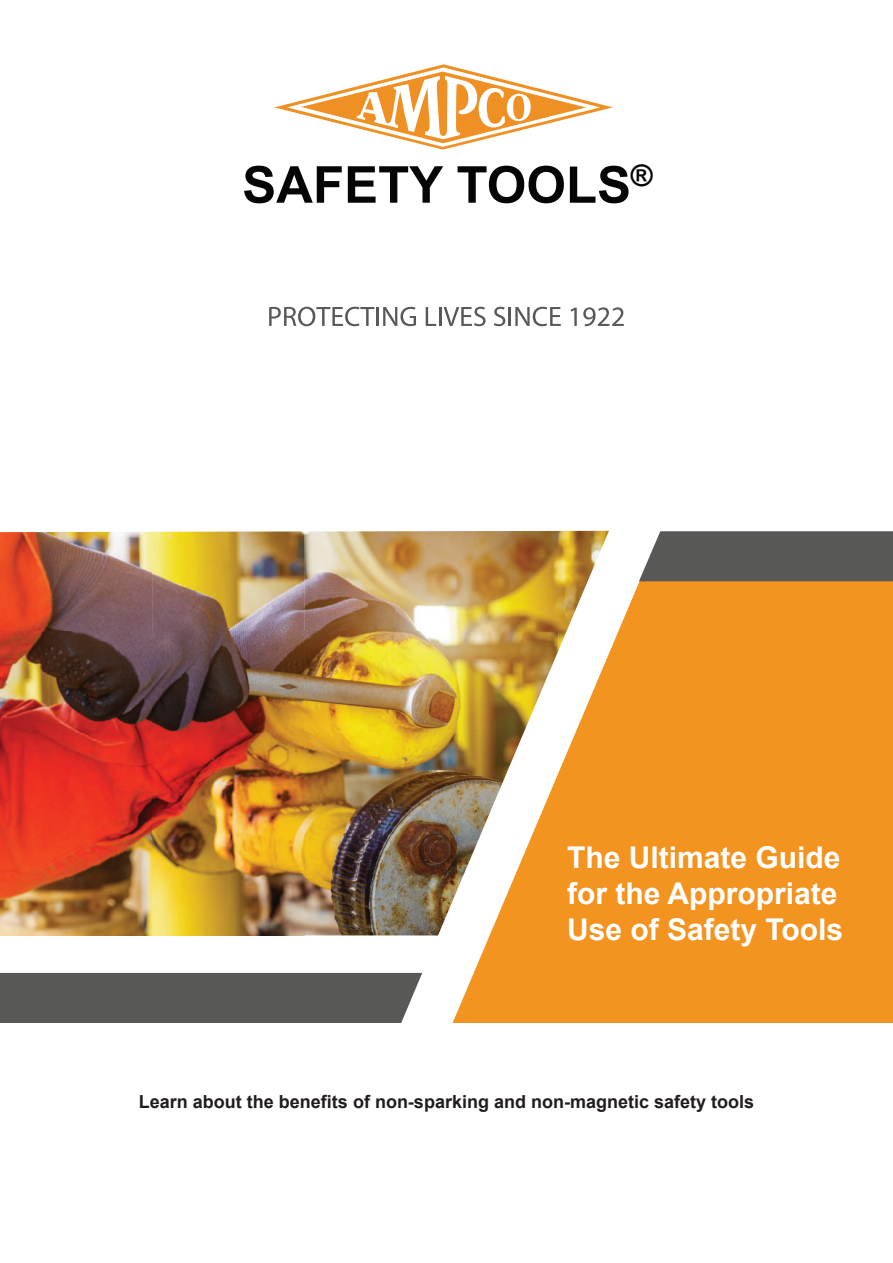
<style>
.page{position:relative;width:893px;height:1263px;background:#fff}
.page>*{position:absolute;margin:0;border:0;box-sizing:border-box;transform-origin:0 0}
.t1{font:700 51px "Arial";color:#040504}
.t2{font:700 30px/36px "Arial";color:#fff}
.t3{font:700 18px "Arial";color:#211d1e}
</style>
<div class="page">
<div style="left:0;top:973px;width:422px;height:50px;background:#585857"></div>
<svg style="left:269px;top:307px;width:105px;height:19px"></svg>
<hr style="left:376px;top:307px;width:3px;height:19px;background:#585857">
<svg style="left:383px;top:307px;width:33px;height:19px"></svg>
<svg style="left:426px;top:307px;width:60px;height:19px"></svg>
<svg style="left:494px;top:307px;width:67px;height:19px"></svg>
<svg style="left:571px;top:308px;width:6px;height:18px"></svg>
<svg style="left:583px;top:307px;width:41px;height:19px"></svg>
<svg style="left:274px;top:64px;width:339px;height:86px"></svg>
<img style="left:0;top:531px;width:609px;height:101px">
<img style="left:0;top:632px;width:453px;height:303px">
<svg style="left:453px;top:532px;width:440px;height:491px;background:#eb9d3b"></svg>
<div style="left:639px;top:531px;width:254px;height:50px;background:#585857"></div>
<h1 class="t1" style="left:242px;top:149px;width:412px">SAFETY TOOLS<sup>®</sup></h1>
<h2 class="t2" style="left:567px;top:839px;width:278px">The Ultimate Guide for the Appropriate<br>Use of Safety Tools</h2>
<p class="t3" style="left:139px;top:1089px;width:617px">Learn about the benefits of non-sparking and non-magnetic safety tools</p>
</div>
